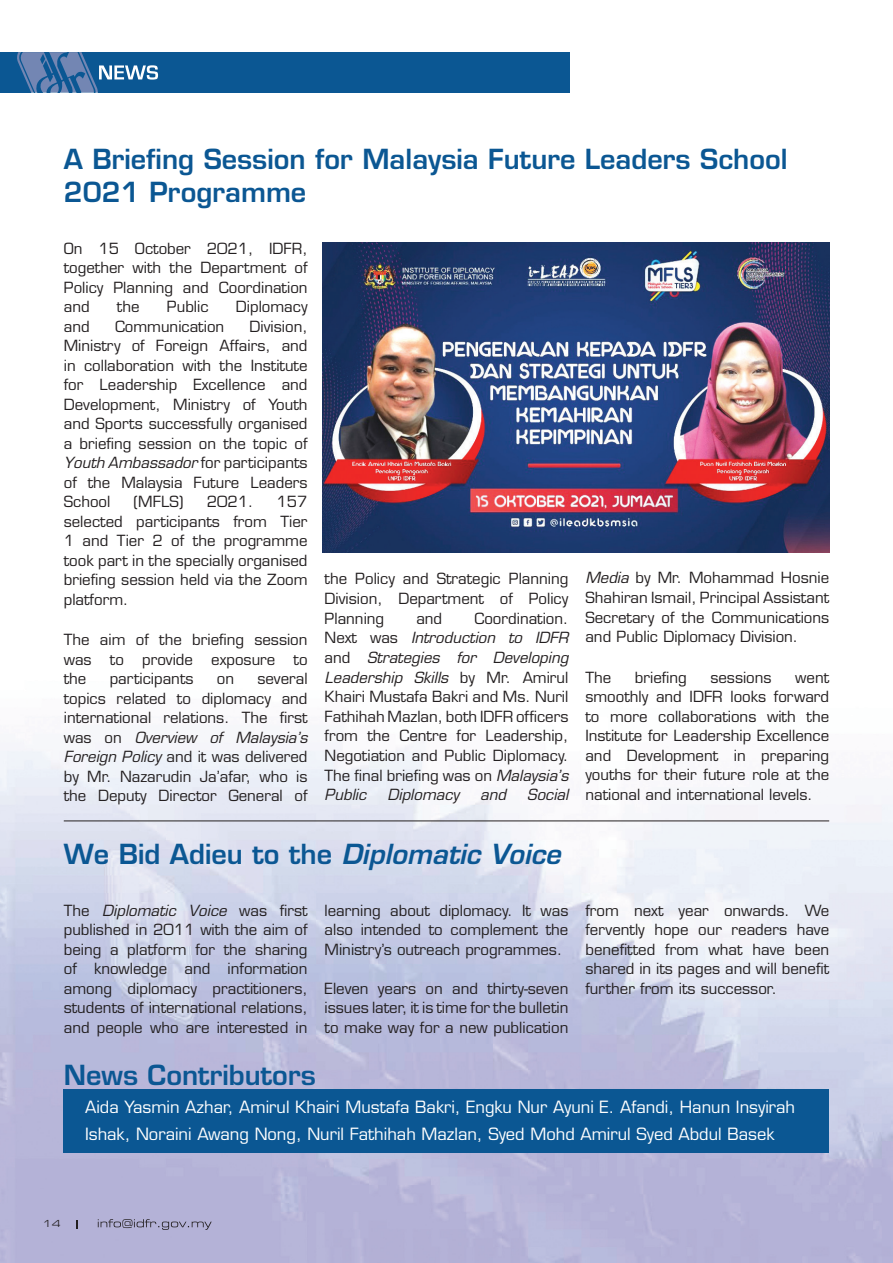
<style>
.page{position:relative;width:893px;height:1263px;background:#fff}
.page>*{position:absolute;margin:0;border:0;box-sizing:border-box;transform-origin:0 0}
.t1{font:600 27px/33px "Eurostile LT Std";color:#0b5793}
.t2{font:16.5px/27px "Eurostile LT Std";color:#fff}
.t3{font:15px/19.5px "Eurostile LT Std";color:#231f20;text-align:justify}
.t4{font:italic 15px "Eurostile LT Std";color:#231f20}
.t5{font:10.5px "Eurostile Extended";color:#231f20}
.s1{font-style:italic}
</style>
<div class="page">
<img style="left:0;top:740px;width:893px;height:523px">
<div style="left:0;top:52px;width:569px;height:40px;background:#0b5793"></div>
<svg style="left:17px;top:52px;width:141px;height:41px"></svg>
<svg style="left:98px;top:1219px;width:114px;height:11px"></svg>
<div style="left:64px;top:1089px;width:765px;height:63px;background:#0b5793"></div>
<hr style="left:64px;top:821px;width:765px;height:1px;background:#231f20">
<img style="left:322px;top:242px;width:507px;height:310px">
<h1 class="t1" style="left:64px;top:143px;width:725px">A Briefing Session for Malaysia Future Leaders School<br>2021 Programme</h1>
<p class="t3" style="left:64px;top:238px;width:245px">On 15 October 2021, IDFR, together with the Department of Policy Planning and Coordination and</p>
<p class="t3" style="left:117px;top:297px;width:24px">the</p>
<p class="t3" style="left:167px;top:297px;width:43px">Public</p>
<p class="t3" style="left:236px;top:297px;width:73px">Diplomacy</p>
<p class="t3" style="left:64px;top:316px;width:27px">and</p>
<p class="t3" style="left:115px;top:316px;width:111px">Communication</p>
<p class="t3" style="left:64px;top:316px;width:245px;text-indent:186px">Division, Ministry of Foreign Affairs, and in collaboration with the Institute for Leadership Excellence and Development, Ministry of Youth and Sports successfully organised a briefing session on the topic of <span class="s1">Youth Ambassador</span> for participants of the Malaysia Future Leaders School</p>
<p class="t3" style="left:134px;top:492px;width:51px">(MFLS)</p>
<p class="t3" style="left:207px;top:492px;width:48px">2021.</p>
<p class="t3" style="left:64px;top:492px;width:245px;text-indent:213px">157 selected participants from Tier 1 and Tier 2 of the programme took part in the specially organised briefing session held via the Zoom platform.</p>
<p class="t3" style="left:64px;top:630px;width:245px">The aim of the briefing session was to provide exposure to the</p>
<p class="t3" style="left:64px;top:669px;width:245px;text-indent:194px">several topics related to diplomacy and international relations. The first was on <span class="s1">Overview of Malaysia’s Foreign Policy</span> and it was delivered by Mr. Nazarudin Ja’afar, who is the Deputy Director General of</p>
<p class="t3" style="left:110px;top:669px;width:85px">participants</p>
<p class="t3" style="left:217px;top:669px;width:19px">on</p>
<p class="t3" style="left:325px;top:569px;width:245px">the Policy and Strategic Planning Division, Department of Policy Planning</p>
<p class="t3" style="left:325px;top:608px;width:245px;text-indent:150px">Coordination.<br>Next was <span class="s1">Introduction to IDFR </span>and <span class="s1">Strategies for Developing Leadership Skills</span> by Mr. Amirul Khairi Mustafa Bakri and Ms. Nuril Fathihah Mazlan, both IDFR officers from the Centre for Leadership, Negotiation and Public Diplomacy.<br>The final briefing was on <span class="s1">Malaysia’s Public</span></p>
<p class="t3" style="left:416px;top:608px;width:27px">and</p>
<p class="t4" style="left:387px;top:786px;width:73px">Diplomacy</p>
<p class="t4" style="left:480px;top:786px;width:27px">and</p>
<p class="t4" style="left:527px;top:786px;width:43px">Social</p>
<h1 class="t1" style="left:64px;top:837px;width:498px">We Bid Adieu to the <span class="s1">Diplomatic Voice</span></h1>
<p class="t3" style="left:64px;top:901px;width:245px">The <span class="s1">Diplomatic Voice</span> was first published in 2011 with the aim of being a platform for the sharing of knowledge and information among diplomacy practitioners, students of international relations, and people who are interested in</p>
<p class="t3" style="left:325px;top:901px;width:245px">learning about diplomacy. It was also intended to complement the Ministry’s outreach programmes.</p>
<p class="t3" style="left:325px;top:978px;width:245px">Eleven years on and thirty-seven issues later, it is time for the bulletin to make way for a new publication</p>
<h1 class="t1" style="left:64px;top:1059px;width:253px">News Contributors</h1>
<p class="t3" style="left:585px;top:568px;width:245px"><span class="s1">Media</span> by Mr. Mohammad Hosnie Shahiran Ismail, Principal Assistant Secretary of the Communications and Public Diplomacy Division.</p>
<p class="t3" style="left:585px;top:668px;width:27px">The</p>
<p class="t3" style="left:635px;top:668px;width:53px">briefing</p>
<p class="t3" style="left:710px;top:668px;width:63px">sessions</p>
<p class="t3" style="left:585px;top:668px;width:245px;text-indent:210px">went smoothly and IDFR looks forward to more collaborations with the Institute for Leadership Excellence and Development in preparing youths for their future role at the national and international levels.</p>
<p class="t3" style="left:585px;top:901px;width:245px">from next year onwards. We fervently hope our readers have benefitted from what have been shared in its pages and will benefit further from its successor.</p>
<p class="t2" style="left:85px;top:1094px;width:712px">Aida Yasmin Azhar, Amirul Khairi Mustafa Bakri, Engku Nur Ayuni E. Afandi, Hanun Insyirah<br>Ishak, Noraini Awang Nong, Nuril Fathihah Mazlan, Syed Mohd Amirul Syed Abdul Basek</p>
<p class="t5" style="left:43px;top:1218px;width:19px">14</p>
</div>
